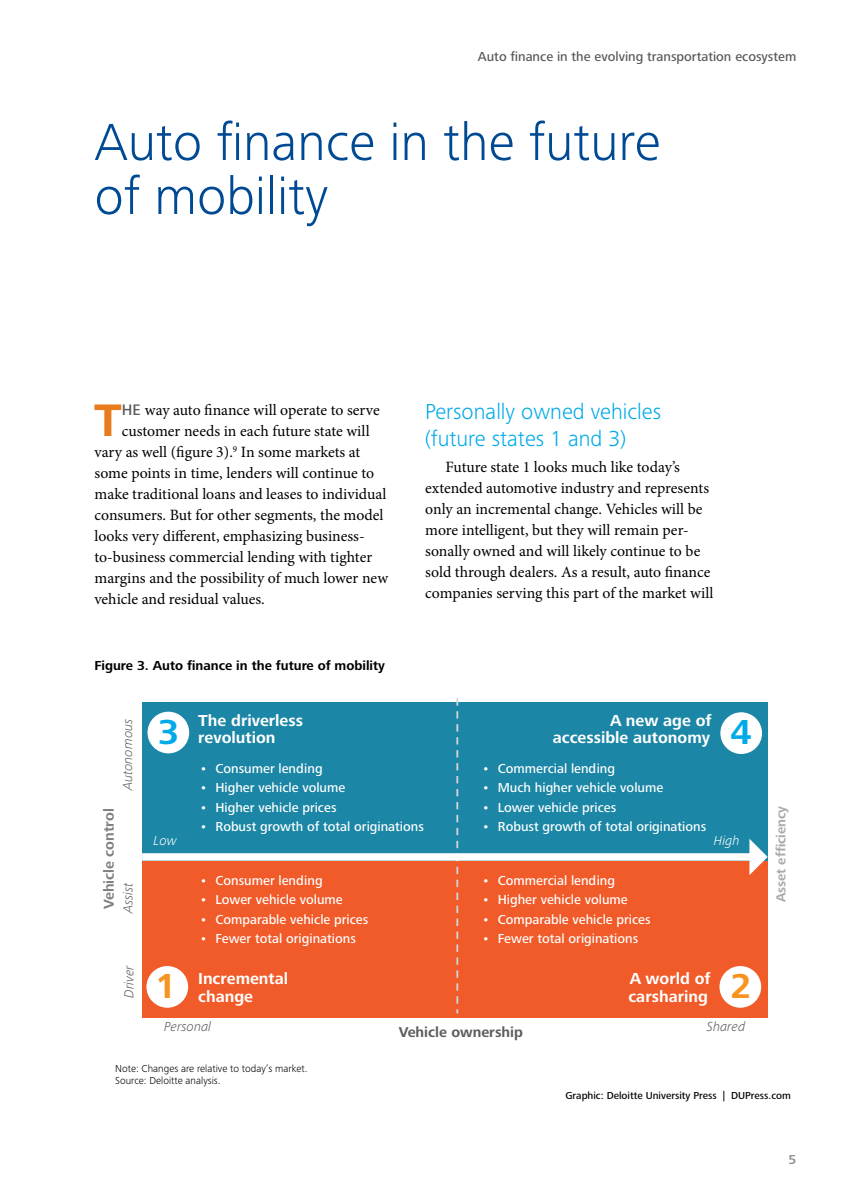
<style>
.page{position:relative;width:864px;height:1188px;background:#fff}
.page>*{position:absolute;margin:0;border:0;box-sizing:border-box;transform-origin:0 0}
.t1{font:300 54px/54px "Frutiger Next Pro";color:#004a94}
.t2{font:700 47.25px "Frutiger Next Pro";color:#e87b1e}
.t3{font:700 36px "Frutiger Next Pro";color:#00aae7}
.t4{font:700 36px "Frutiger Next Pro";color:#f7941e}
.t5{font:300 22.5px/27px "Frutiger Next Pro";color:#00aae7}
.t6{font:700 16.5px/17.2px "Frutiger Next Pro";color:#fff}
.t7{font:15.75px/21px "Minion Pro";color:#000}
.t8{font:700 14.85px "Frutiger Next Pro";color:#5d5d5d}
.t9{font:700 14.85px "Frutiger Next Pro";color:#808080}
.t10{font:500 13.5px "Frutiger Next Pro";color:#fff}
.t11{font:500 13.5px "Frutiger Next Pro";color:#58595b}
.t12{font:700 13.5px "Frutiger Next Pro";color:#000}
.t13{font:italic 300 13.5px "Frutiger Next Pro";color:#5d5d5d}
.t14{font:700 13.5px "Frutiger Next Pro";color:#a7a9ac}
.t15{font:italic 300 13.5px "Frutiger Next Pro";color:#fff}
.t16{font:700 13.5px "Frutiger Next Pro";color:#939598}
.t17{font:300 10.5px/12.6px "Frutiger Next Pro";color:#000}
.t18{font:500 10.5px "Frutiger Next Pro";color:#000}
.s1{font-family:"Frutiger Next Pro";font-weight:500;color:#58595b}
</style>
<div class="page">
<div style="left:142px;top:847px;width:626px;height:171px;background:#f15a29"></div>
<div style="left:142px;top:702px;width:626px;height:159px;background:#1b86a5"></div>
<svg style="left:456px;top:698px;width:2px;height:316px"></svg>
<div style="left:146px;top:966px;width:42px;height:42px;background:#fff;border-radius:50%"></div>
<div style="left:720px;top:966px;width:41px;height:42px;background:#fff;border-radius:50%"></div>
<div style="left:148px;top:712px;width:41px;height:41px;background:#fff;border-radius:50%"></div>
<div style="left:720px;top:712px;width:42px;height:42px;background:#fff;border-radius:50%"></div>
<div style="left:142px;top:853px;width:610px;height:8px;background:#fff"></div>
<svg style="left:749px;top:839px;width:19px;height:36px"></svg>
<p class="t11" style="left:478px;top:49px;width:320px">Auto finance in the evolving transportation ecosystem</p>
<h1 class="t1" style="left:94px;top:115px;width:568px">Auto finance in the future of mobility</h1>
<h2 class="t2" style="left:94px;top:393px;width:29px">T</h2>
<p class="t7" style="left:122px;top:400px;width:260px"><span class="s1">HE</span> way auto finance will operate to serve</p>
<p class="t7" style="left:122px;top:421px;width:249px">customer needs in each future state will</p>
<p class="t7" style="left:95px;top:442px;width:267px">vary as well (figure 3).<sup>9</sup> In some markets at</p>
<p class="t7" style="left:94px;top:463px;width:281px">some points in time, lenders will continue to</p>
<p class="t7" style="left:94px;top:484px;width:293px">make traditional loans and leases to individual</p>
<p class="t7" style="left:94px;top:505px;width:291px">consumers. But for other segments, the model</p>
<p class="t7" style="left:94px;top:526px;width:272px">looks very different, emphasizing business-</p>
<p class="t7" style="left:94px;top:547px;width:279px">to-business commercial lending with tighter</p>
<p class="t7" style="left:94px;top:568px;width:295px">margins and the possibility of much lower new</p>
<p class="t7" style="left:94px;top:589px;width:172px">vehicle and residual values.</p>
<p class="t12" style="left:94px;top:658px;width:292px">Figure 3. Auto finance in the future of mobility</p>
<h3 class="t5" style="left:425px;top:398px;width:238px">Personally owned vehicles (future states 1 and 3)</h3>
<p class="t7" style="left:425px;top:456px;width:290px;text-indent:20px">Future state 1 looks much like today’s extended automotive industry and represents only an incremental change. Vehicles will be more intelligent, but they will remain per&shy;sonally owned and will likely continue to be sold through dealers. As a result, auto finance companies serving this part of the market will</p>
<p class="t9" style="left:100px;top:909px;width:103px;rotate:-90deg">Vehicle control</p>
<p class="t13" style="left:120px;top:790px;width:73px;rotate:-90deg">Autonomous</p>
<p class="t13" style="left:120px;top:913px;width:32px;rotate:-90deg">Assist</p>
<p class="t13" style="left:121px;top:998px;width:34px;rotate:-90deg">Driver</p>
<p class="t6" style="left:553px;top:711px;width:160px;text-align:right">A new age of accessible autonomy</p>
<p class="t6" style="left:198px;top:711px;width:106px">The driverless revolution</p>
<h3 class="t3" style="left:158px;top:712px;width:23px">3</h3>
<h3 class="t3" style="left:731px;top:712px;width:23px">4</h3>
<p class="t10" style="left:482px;top:760px;width:134px">• Commercial lending</p>
<p class="t10" style="left:482px;top:780px;width:183px">• Much higher vehicle volume</p>
<p class="t10" style="left:482px;top:799px;width:136px">• Lower vehicle prices</p>
<p class="t10" style="left:482px;top:819px;width:226px">• Robust growth of total originations</p>
<p class="t10" style="left:200px;top:760px;width:124px">• Consumer lending</p>
<p class="t10" style="left:200px;top:780px;width:147px">• Higher vehicle volume</p>
<p class="t10" style="left:200px;top:799px;width:138px">• Higher vehicle prices</p>
<p class="t10" style="left:200px;top:819px;width:226px">• Robust growth of total originations</p>
<p class="t15" style="left:154px;top:833px;width:25px">Low</p>
<p class="t15" style="left:714px;top:833px;width:27px">High</p>
<p class="t10" style="left:200px;top:873px;width:124px">• Consumer lending</p>
<p class="t10" style="left:200px;top:892px;width:144px">• Lower vehicle volume</p>
<p class="t10" style="left:200px;top:912px;width:170px">• Comparable vehicle prices</p>
<p class="t10" style="left:200px;top:931px;width:158px">• Fewer total originations</p>
<p class="t10" style="left:482px;top:873px;width:134px">• Commercial lending</p>
<p class="t10" style="left:482px;top:892px;width:147px">• Higher vehicle volume</p>
<p class="t10" style="left:482px;top:912px;width:170px">• Comparable vehicle prices</p>
<p class="t10" style="left:482px;top:931px;width:158px">• Fewer total originations</p>
<p class="t6" style="left:628px;top:970px;width:84px">A world of carsharing</p>
<p class="t6" style="left:198px;top:970px;width:92px">Incremental change</p>
<h3 class="t4" style="left:155px;top:966px;width:23px">1</h3>
<h3 class="t4" style="left:731px;top:966px;width:23px">2</h3>
<p class="t13" style="left:164px;top:1018px;width:49px">Personal</p>
<p class="t13" style="left:707px;top:1018px;width:40px">Shared</p>
<p class="t8" style="left:399px;top:1024px;width:126px">Vehicle ownership</p>
<p class="t17" style="left:115px;top:1062px;width:194px">Note: Changes are relative to today’s market.<br>Source: Deloitte analysis.</p>
<p class="t14" style="left:773px;top:902px;width:98px;rotate:-90deg">Asset efficiency</p>
<p class="t18" style="left:565px;top:1090px;width:227px">Graphic: Deloitte University Press | DUPress.com</p>
<p class="t16" style="left:789px;top:1152px;width:9px">5</p>
</div>
